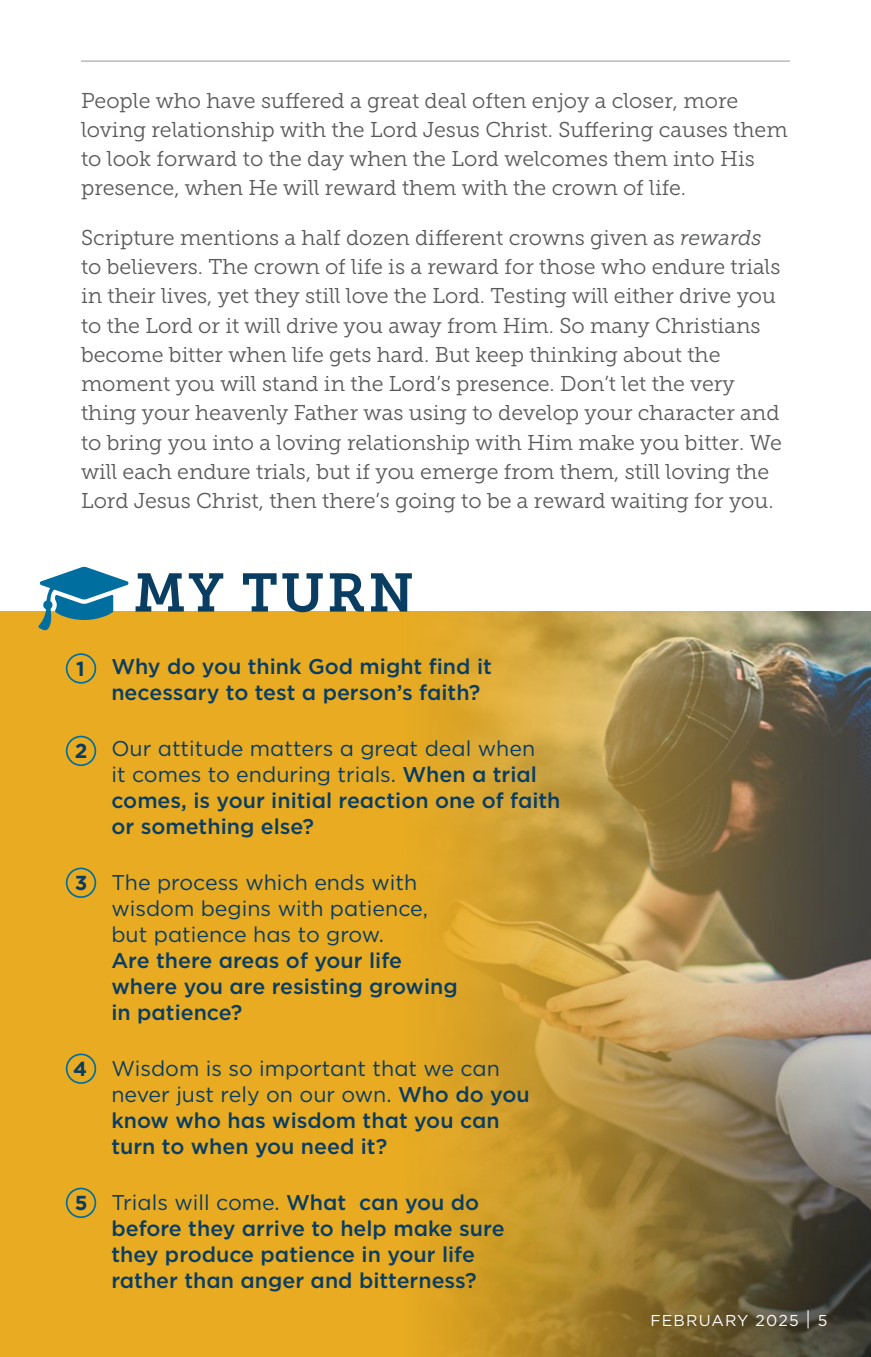
<style>
.page{position:relative;width:871px;height:1357px;background:#fff}
.page>*{position:absolute;margin:0;border:0;box-sizing:border-box;transform-origin:0 0}
.t1{font:54px "Museo Slab 700";letter-spacing:.05em;color:#093d62}
.t2{font:21.38px/29.2px "Museo Slab 300";color:#58595b}
.t3{font:500 21.38px/25.9px "Gotham";color:#093d62}
.t4{font:21.38px/25.9px "Gotham";color:#093d62}
.t5{font:700 20.25px "Gotham";color:#093d62}
.t6{font:15.75px "Gotham";letter-spacing:.075em;color:#fff}
.s1{font-style:italic}
.s2{font-weight:400}
.s3{font-size:19.8px}
</style>
<div class="page">
<div style="left:0;top:611px;width:871px;height:746px;background:#e8ab22"></div>
<img style="left:432px;top:611px;width:439px;height:746px">
<svg style="left:38px;top:567px;width:91px;height:64px"></svg>
<div style="left:66px;top:653px;width:30px;height:31px;border:2px solid #006e9f;border-radius:50%"></div>
<div style="left:66px;top:736px;width:30px;height:30px;border:2px solid #006e9f;border-radius:50%"></div>
<div style="left:66px;top:867px;width:30px;height:31px;border:2px solid #006e9f;border-radius:50%"></div>
<div style="left:66px;top:1053px;width:30px;height:31px;border:2px solid #006e9f;border-radius:50%"></div>
<div style="left:66px;top:1187px;width:30px;height:31px;border:2px solid #006e9f;border-radius:50%"></div>
<hr style="left:81px;top:61px;width:709px;height:1px;background:#939598">
<p class="t2" style="left:81px;top:86px;width:708px">People who have suffered a great deal often enjoy a closer, more loving relationship with the Lord Jesus Christ. Suffering causes them to look forward to the day when the Lord welcomes them into His presence, when He will reward them with the crown of life.</p>
<p class="t2" style="left:81px;top:223px;width:702px">Scripture mentions a half dozen different crowns given as <span class="s1">rewards </span>to believers. The crown of life is a reward for those who endure trials in their lives, yet they still love the Lord. Testing will either drive you to the Lord or it will drive you away from Him. So many Christians become bitter when life gets hard. But keep thinking about the moment you will stand in the Lord’s presence. Don’t let the very thing your heavenly Father was using to develop your character and to bring you into a loving relationship with Him make you bitter. We will each endure trials, but if you emerge from them, still loving the Lord Jesus Christ, then there’s going to be a reward waiting for you.</p>
<p class="t5" style="left:76px;top:655px;width:10px">1</p>
<p class="t5" style="left:75px;top:737px;width:14px">2</p>
<p class="t5" style="left:75px;top:869px;width:14px">3</p>
<p class="t5" style="left:73px;top:1055px;width:15px">4</p>
<p class="t5" style="left:75px;top:1189px;width:14px">5</p>
<h1 class="t1" style="left:133px;top:562px;width:282px">MY TURN</h1>
<p class="t3" style="left:111px;top:653px;width:382px">Why do you think God might find it necessary to test a person’s faith?</p>
<p class="t3" style="left:111px;top:736px;width:451px"><span class="s2">Our attitude matters a great deal when<br>it comes to enduring trials.</span> When a trial comes, is your initial reaction one of faith or something else?</p>
<p class="t4" style="left:111px;top:869px;width:318px">The process which ends with wisdom begins with patience, but patience has to grow.</p>
<p class="t3" style="left:111px;top:947px;width:348px">Are there areas of your life where you are resisting growing in patience?</p>
<p class="t3" style="left:111px;top:1055px;width:420px"><span class="s2">Wisdom is so important that we can never just rely on our own.</span> Who do you know who has wisdom that you can turn to when you need it?</p>
<p class="t3" style="left:111px;top:1189px;width:395px"><span class="s2">Trials will come.</span> What can you do before they arrive to help make sure they produce patience in your life rather than anger and bitterness?</p>
<p class="t6" style="left:650px;top:1310px;width:179px">FEBRUARY 2025 <span class="s3">|</span> 5</p>
</div>
